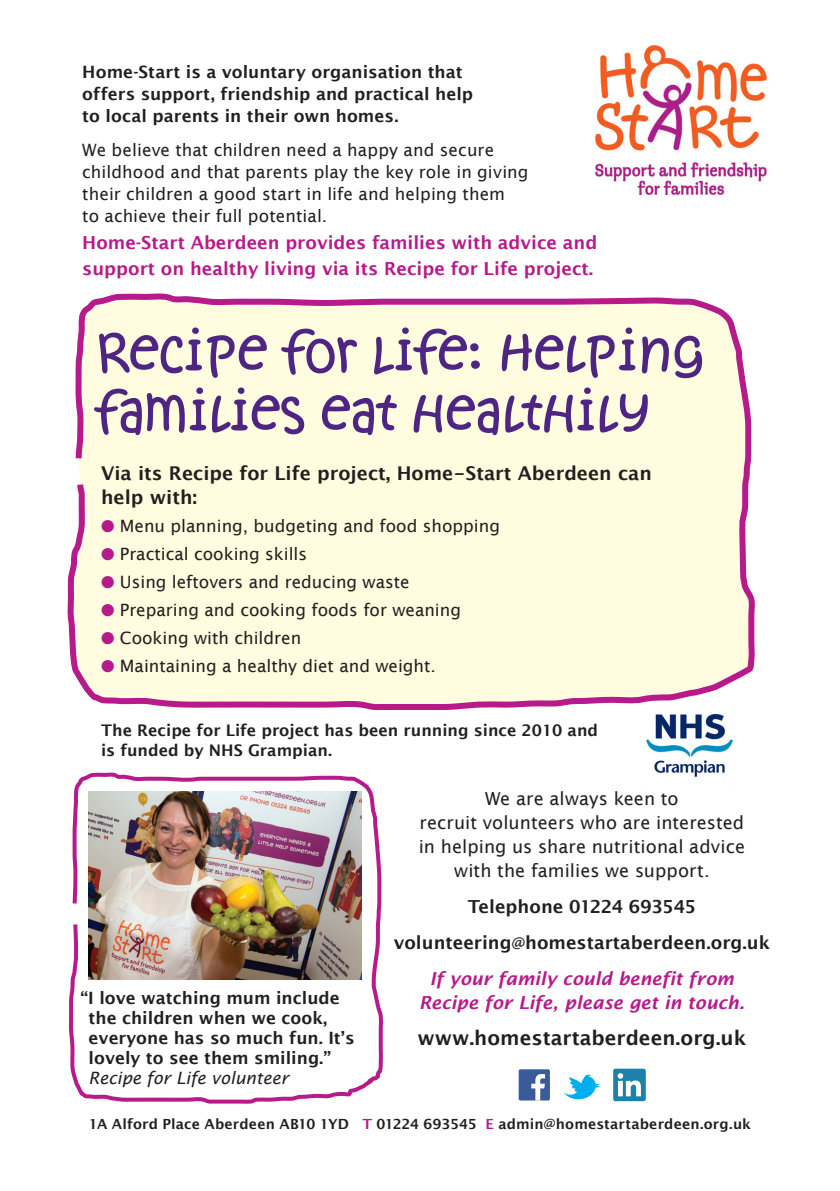
<style>
.page{position:relative;width:840px;height:1191px;background:#fff}
.page>*{position:absolute;margin:0;border:0;box-sizing:border-box;transform-origin:0 0}
.t1{font:56px/60px "Kristen Not So Normal ITCTT";letter-spacing:-.01em;color:#4e2582}
.t2{font:600 20px "Lucida Sans";color:#231f20}
.t3{font:700 19px/24px "Lucida Grande";color:#231f20}
.t4{font:18px "Lucida Sans";letter-spacing:.005em;color:#231f20}
.t5{font:600 18px "Lucida Sans";color:#b61a8b}
.t6{font:italic 600 18px/24px "Lucida Sans";color:#b61a8b;text-align:center}
.t7{font:600 18px "Lucida Sans";color:#231f20}
.t8{font:17px "Lucida Sans";color:#231f20}
.t9{font:600 17px/20px "Lucida Sans";color:#231f20}
.t10{font:600 16px "Lucida Sans";color:#231f20}
.t11{font:600 14px "Lucida Sans";letter-spacing:.01em;color:#231f20}
.s1{color:#b61a8b}
.s2{font-weight:400;font-style:italic}
.s3{font-size:16px}
</style>
<div class="page">
<img style="left:645px;top:713px;width:88px;height:64px">
<svg style="left:67px;top:293px;width:688px;height:418px;background:#fbf2dd"></svg>
<img style="left:595px;top:45px;width:172px;height:149px">
<svg style="left:517px;top:1068px;width:33px;height:33px"></svg>
<div style="left:518px;top:1069px;width:31px;height:31px;background:#3b5a9a;border-radius:2px"></div>
<svg style="left:531px;top:1074px;width:13px;height:26px"></svg>
<svg style="left:564px;top:1074px;width:35px;height:25px"></svg>
<svg style="left:613px;top:1068px;width:32px;height:33px"></svg>
<svg style="left:68px;top:772px;width:315px;height:332px"></svg>
<img style="left:88px;top:791px;width:273px;height:188px">
<p class="t9" style="left:82px;top:62px;width:381px">Home-Start is a voluntary organisation that</p>
<p class="t9" style="left:82px;top:84px;width:392px">offers support, friendship and practical help</p>
<p class="t9" style="left:82px;top:106px;width:318px">to local parents in their own homes.</p>
<p class="t8" style="left:82px;top:141px;width:413px">We believe that children need a happy and secure</p>
<p class="t8" style="left:82px;top:163px;width:447px">childhood and that parents play the key role in giving</p>
<p class="t8" style="left:82px;top:185px;width:424px">their children a good start in life and helping them</p>
<p class="t8" style="left:82px;top:207px;width:246px">to achieve their full potential.</p>
<p class="t5" style="left:82px;top:232px;width:516px">Home-Start Aberdeen provides families with advice and</p>
<p class="t5" style="left:82px;top:258px;width:512px">support on healthy living via its Recipe for Life project.</p>
<p class="t1" style="left:95px;top:324px;width:610px">RECIPE FOR LIFE: HELPING<br>FAMILIES EAT HEALTHILY</p>
<p class="t3" style="left:101px;top:461px;width:552px">Via its Recipe for Life project, Home-Start Aberdeen can help with:</p>
<p class="t8" style="left:101px;top:516px;width:400px"><span class="s1">●</span> Menu planning, budgeting and food shopping</p>
<p class="t8" style="left:101px;top:544px;width:207px"><span class="s1">●</span> Practical cooking skills</p>
<p class="t8" style="left:101px;top:572px;width:310px"><span class="s1">●</span> Using leftovers and reducing waste</p>
<p class="t8" style="left:101px;top:600px;width:361px"><span class="s1">●</span> Preparing and cooking foods for weaning</p>
<p class="t8" style="left:101px;top:628px;width:201px"><span class="s1">●</span> Cooking with children</p>
<p class="t8" style="left:101px;top:656px;width:336px"><span class="s1">●</span> Maintaining a healthy diet and weight.</p>
<p class="t10" style="left:101px;top:721px;width:498px">The Recipe for Life project has been running since 2010 and</p>
<p class="t10" style="left:101px;top:741px;width:232px">is funded by NHS Grampian.</p>
<p class="t9" style="left:89px;top:987px;width:267px;text-indent:-8px">“I love watching mum include the children when we cook, everyone has so much fun. It’s lovely to see them smiling.”<br><span class="s2">Recipe for Life volunteer</span></p>
<p class="t4" style="left:485px;top:788px;width:195px">We are always keen to</p>
<p class="t4" style="left:419px;top:812px;width:326px">recruit volunteers who are interested</p>
<p class="t4" style="left:418px;top:836px;width:327px">in helping us share nutritional advice</p>
<p class="t4" style="left:454px;top:860px;width:257px">with the families we support.</p>
<p class="t7" style="left:467px;top:896px;width:230px">Telephone 01224 693545</p>
<p class="t7" style="left:393px;top:932px;width:377px">volunteering<span class="s3">@</span>homestartaberdeen.org.uk</p>
<p class="t6" style="left:419px;top:966px;width:327px">If your family could benefit from<br>Recipe for Life, please get in touch.</p>
<p class="t2" style="left:417px;top:1026px;width:330px">www.homestartaberdeen.org.uk</p>
<p class="t11" style="left:89px;top:1116px;width:663px">1A Alford Place Aberdeen AB10 1YD <span class="s1">T</span> 01224 693545 <span class="s1">E</span> admin@homestartaberdeen.org.uk</p>
</div>
